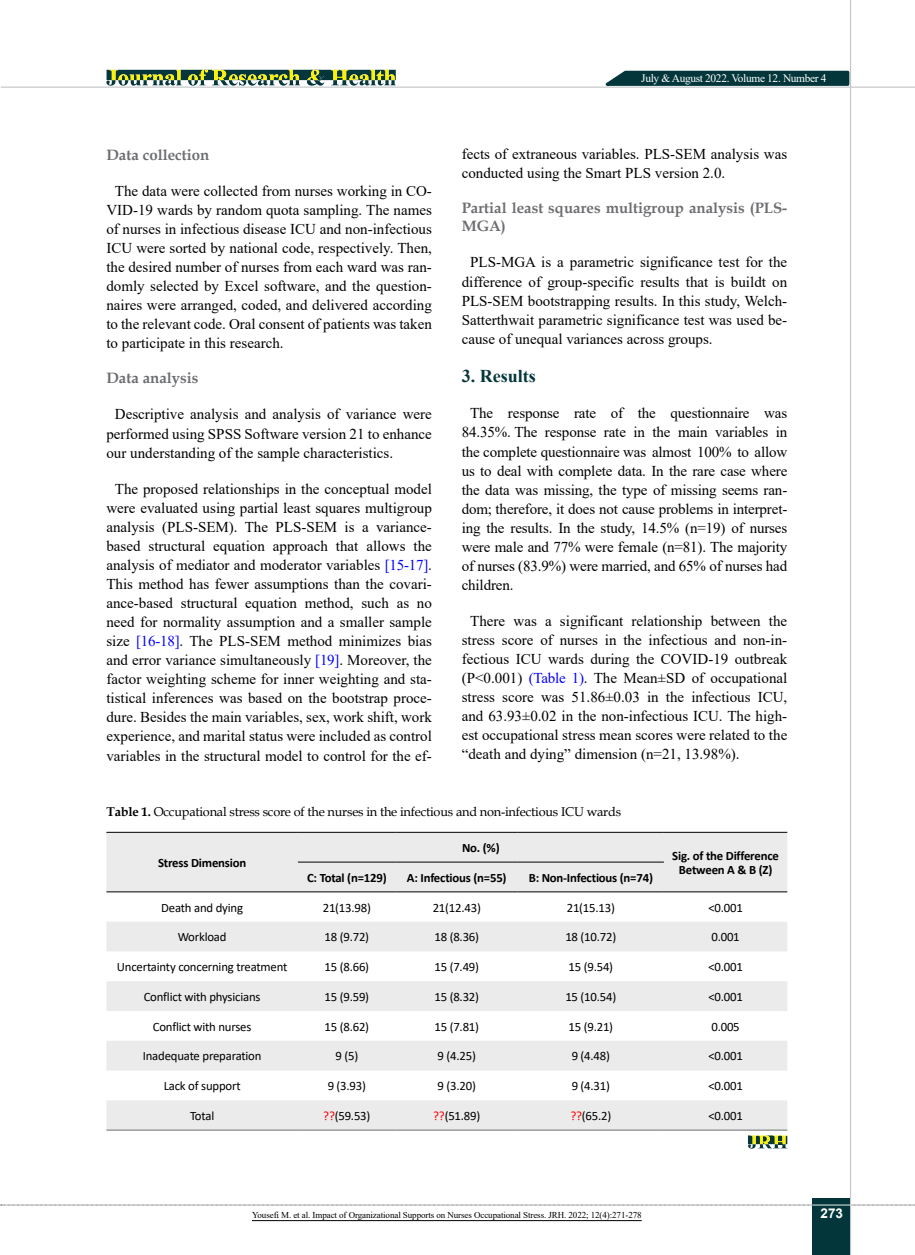
<style>
.page{position:relative;width:915px;height:1255px;background:#fff}
.page>*{position:absolute;margin:0;border:0;box-sizing:border-box;transform-origin:0 0}
.t1{font:700 18px "Times New Roman";color:#04363b}
.t2{font:15px/19px "Times New Roman";color:#000;text-align:justify}
.t3{font:700 15px/18px "Book Antiqua";color:#6d6e71}
.t4{font:700 13.5px "Arial";color:#fff}
.t5{font:12.75px "Calibri";letter-spacing:-.015em;color:#000}
.t6{font:700 12.75px/13.5px "Calibri";letter-spacing:-.015em;color:#000;text-align:center}
.t7{font:12.75px "Book Antiqua";letter-spacing:-.015em;color:#000}
.t8{font:11.4px "Times New Roman";letter-spacing:-.03em;color:#fff}
.t9{font:9px "Times New Roman";letter-spacing:-.01em;color:#000}
.s1{color:#00f}
.s2{font-weight:700}
.s3{color:#f00}
</style>
<div class="page">
<svg style="left:1px;top:1204px;width:914px;height:1px"></svg>
<div style="left:812px;top:1198px;width:38px;height:56px;background:#02363b"></div>
<hr style="left:849px;top:0;width:1px;height:1254px;background:#c2c4c6">
<hr style="left:1px;top:87px;width:913px;height:1px;background:#c2c4c6">
<hr style="left:812px;top:1204px;width:38px;height:1px;background:#ebebec">
<svg style="left:597px;top:69px;width:253px;height:18px;background:#375f63"></svg>
<svg style="left:106px;top:69px;width:289px;height:17px;background:#789165"></svg>
<svg style="left:106px;top:833px;width:681px;height:296px;fill:#ebebec"></svg>
<hr style="left:106px;top:832px;width:192px;height:1px;background:#000">
<hr style="left:106px;top:891px;width:192px;height:1px;background:#000">
<hr style="left:298px;top:832px;width:97px;height:1px;background:#000">
<hr style="left:395px;top:832px;width:122px;height:1px;background:#000">
<hr style="left:517px;top:832px;width:146px;height:1px;background:#000">
<hr style="left:663px;top:832px;width:124px;height:1px;background:#000">
<hr style="left:663px;top:891px;width:124px;height:1px;background:#000">
<hr style="left:298px;top:861px;width:97px;height:1px;background:#000">
<hr style="left:395px;top:861px;width:122px;height:1px;background:#000">
<hr style="left:517px;top:861px;width:146px;height:1px;background:#000">
<hr style="left:298px;top:891px;width:97px;height:1px;background:#000">
<hr style="left:395px;top:891px;width:122px;height:1px;background:#000">
<hr style="left:517px;top:891px;width:146px;height:1px;background:#000">
<hr style="left:106px;top:1129px;width:192px;height:1px;background:#6d6e71">
<hr style="left:298px;top:1129px;width:97px;height:1px;background:#6d6e71">
<hr style="left:395px;top:1129px;width:122px;height:1px;background:#6d6e71">
<hr style="left:517px;top:1129px;width:146px;height:1px;background:#6d6e71">
<hr style="left:663px;top:1129px;width:124px;height:1px;background:#6d6e71">
<svg style="left:747px;top:1135px;width:40px;height:13px"></svg>
<hr style="left:252px;top:1220px;width:389px;height:1px;background:#000">
<p class="t3" style="left:106px;top:146px;width:104px">Data collection</p>
<p class="t2" style="left:106px;top:181px;width:327px;text-indent:9px">The data were collected from nurses working in CO-VID-19 wards by random quota sampling. The names of nurses in infectious disease ICU and non-infectious ICU were sorted by national code, respectively. Then, the desired number of nurses from each ward was ran&shy;domly selected by Excel software, and the question&shy;naires were arranged, coded, and delivered according to the relevant code. Oral consent of patients was taken to participate in this research.</p>
<p class="t3" style="left:106px;top:369px;width:94px">Data analysis</p>
<p class="t2" style="left:106px;top:404px;width:327px;text-indent:9px">Descriptive analysis and analysis of variance were performed using SPSS Software version 21 to enhance our understanding of the sample characteristics.</p>
<p class="t2" style="left:106px;top:478px;width:327px;text-align:center">The proposed relationships in the conceptual model were evaluated using partial least squares multigroup analysis (PLS-SEM). The PLS-SEM is a variance&shy;based structural equation approach that allows the analysis of mediator and moderator variables <span class="s1">[15-17]</span>.<br>This method has fewer assumptions than the covari&shy;ance-based structural equation method, such as no need for normality assumption and a smaller sample size <span class="s1">[16-18]</span>. The PLS-SEM method minimizes bias and error variance simultaneously <span class="s1">[19]</span>. Moreover, the factor weighting scheme for inner weighting and sta&shy;tistical inferences was based on the bootstrap proce&shy;dure. Besides the main variables, sex, work shift, work experience, and marital status were included as control variables in the structural model to control for the ef-</p>
<p class="t8" style="left:641px;top:70px;width:187px">July &amp; August 2022. Volume 12. Number 4</p>
<p class="t2" style="left:461px;top:144px;width:327px">fects of extraneous variables. PLS-SEM analysis was conducted using the Smart PLS version 2.0.</p>
<p class="t3" style="left:461px;top:199px;width:327px">Partial least squares multigroup analysis (PLS-<br>MGA)</p>
<p class="t2" style="left:461px;top:252px;width:327px;text-indent:9px">PLS-MGA is a parametric significance test for the difference of group-specific results that is buildt on PLS-SEM bootstrapping results. In this study, Welch-Satterthwait parametric significance test was used be&shy;cause of unequal variances across groups.</p>
<p class="t1" style="left:461px;top:363px;width:75px">3. Results</p>
<p class="t2" style="left:461px;top:403px;width:327px;text-indent:9px">The response rate of the questionnaire was 84.35%. The response rate in the main variables in the complete questionnaire was almost 100% to allow us to deal with complete data. In the rare case where the data was missing, the type of missing seems ran&shy;dom; therefore, it does not cause problems in interpret&shy;ing the results. In the study, 14.5% (n=19) of nurses were male and 77% were female (n=81). The majority of nurses (83.9%) were married, and 65% of nurses had children.</p>
<p class="t2" style="left:461px;top:611px;width:327px;text-indent:9px">There was a significant relationship between the stress score of nurses in the infectious and non-in&shy;fectious ICU wards during the COVID-19 outbreak (P&lt;0.001) <span class="s1">(Table 1)</span>. The Mean±SD of occupational stress score was 51.86±0.03 in the infectious ICU, and 63.93±0.02 in the non-infectious ICU. The high&shy;est occupational stress mean scores were related to the “death and dying” dimension (n=21, 13.98%).</p>
<p class="t7" style="left:106px;top:803px;width:516px"><span class="s2">Table 1.</span> Occupational stress score of the nurses in the infectious and non-infectious ICU wards</p>
<p class="t6" style="left:158px;top:855px;width:90px">Stress Dimension</p>
<p class="t6" style="left:462px;top:840px;width:39px">No. (%)</p>
<p class="t6" style="left:307px;top:870px;width:81px">C: Total (n=129)</p>
<p class="t6" style="left:407px;top:870px;width:101px">A: Infectious (n=55)</p>
<p class="t6" style="left:528px;top:870px;width:126px">B: Non-Infectious (n=74)</p>
<p class="t6" style="left:672px;top:849px;width:108px">Sig. of the Difference<br>Between A &amp; B (Z)</p>
<p class="t5" style="left:161px;top:898px;width:83px">Death and dying</p>
<p class="t5" style="left:322px;top:898px;width:50px">21(13.98)</p>
<p class="t5" style="left:432px;top:898px;width:50px">21(12.43)</p>
<p class="t5" style="left:566px;top:898px;width:50px">21(15.13)</p>
<p class="t5" style="left:708px;top:898px;width:36px">&lt;0.001</p>
<p class="t5" style="left:178px;top:928px;width:50px">Workload</p>
<p class="t5" style="left:324px;top:928px;width:46px">18 (9.72)</p>
<p class="t5" style="left:434px;top:928px;width:46px">18 (8.36)</p>
<p class="t5" style="left:565px;top:928px;width:52px">18 (10.72)</p>
<p class="t5" style="left:711px;top:928px;width:30px">0.001</p>
<p class="t5" style="left:117px;top:958px;width:172px">Uncertainty concerning treatment</p>
<p class="t5" style="left:324px;top:958px;width:46px">15 (8.66)</p>
<p class="t5" style="left:434px;top:958px;width:46px">15 (7.49)</p>
<p class="t5" style="left:568px;top:958px;width:46px">15 (9.54)</p>
<p class="t5" style="left:708px;top:958px;width:36px">&lt;0.001</p>
<p class="t5" style="left:144px;top:987px;width:118px">Conflict with physicians</p>
<p class="t5" style="left:324px;top:987px;width:46px">15 (9.59)</p>
<p class="t5" style="left:434px;top:987px;width:46px">15 (8.32)</p>
<p class="t5" style="left:565px;top:987px;width:52px">15 (10.54)</p>
<p class="t5" style="left:708px;top:987px;width:36px">&lt;0.001</p>
<p class="t5" style="left:153px;top:1017px;width:100px">Conflict with nurses</p>
<p class="t5" style="left:324px;top:1017px;width:46px">15 (8.62)</p>
<p class="t5" style="left:434px;top:1017px;width:46px">15 (7.81)</p>
<p class="t5" style="left:568px;top:1017px;width:46px">15 (9.21)</p>
<p class="t5" style="left:711px;top:1017px;width:30px">0.005</p>
<p class="t5" style="left:143px;top:1047px;width:120px">Inadequate preparation</p>
<p class="t5" style="left:335px;top:1047px;width:24px">9 (5)</p>
<p class="t5" style="left:437px;top:1047px;width:40px">9 (4.25)</p>
<p class="t5" style="left:571px;top:1047px;width:40px">9 (4.48)</p>
<p class="t5" style="left:708px;top:1047px;width:36px">&lt;0.001</p>
<p class="t5" style="left:164px;top:1077px;width:78px">Lack of support</p>
<p class="t5" style="left:327px;top:1077px;width:40px">9 (3.93)</p>
<p class="t5" style="left:437px;top:1077px;width:40px">9 (3.20)</p>
<p class="t5" style="left:571px;top:1077px;width:40px">9 (4.31)</p>
<p class="t5" style="left:708px;top:1077px;width:36px">&lt;0.001</p>
<p class="t5" style="left:190px;top:1106px;width:26px">Total</p>
<p class="t5" style="left:323px;top:1106px;width:49px"><span class="s3">??</span>(59.53)</p>
<p class="t5" style="left:433px;top:1106px;width:49px"><span class="s3">??</span>(51.89)</p>
<p class="t5" style="left:570px;top:1106px;width:42px"><span class="s3">??</span>(65.2)</p>
<p class="t5" style="left:708px;top:1106px;width:36px">&lt;0.001</p>
<p class="t9" style="left:252px;top:1208px;width:391px">Yousefi M. et al. Impact of Organizational Supports on Nurses Occupational Stress. JRH. 2022; 12(4):271-278</p>
<p class="t4" style="left:820px;top:1203px;width:24px">273</p>
</div>
